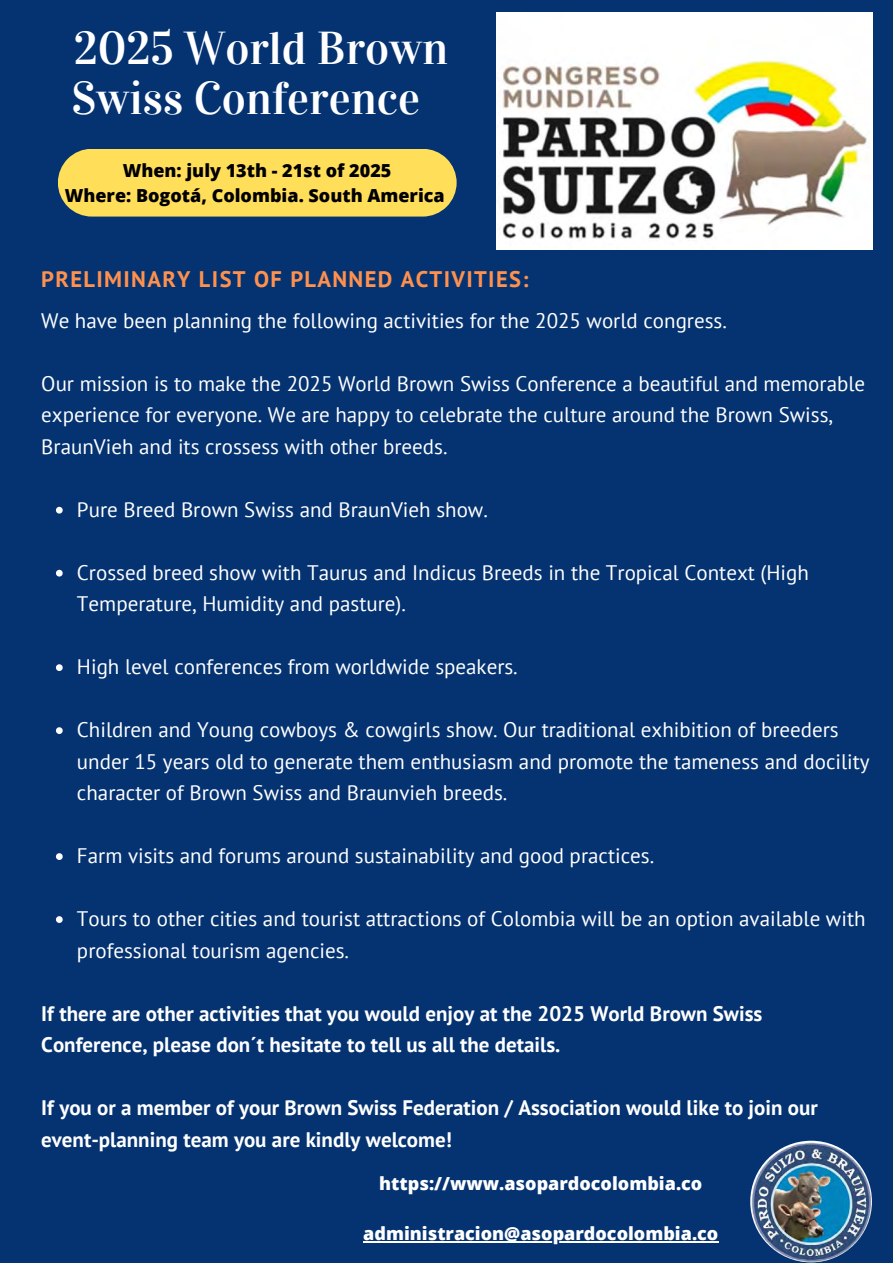
<style>
.page{position:relative;width:893px;height:1264px;background:#fff}
.page>*{position:absolute;margin:0;border:0;box-sizing:border-box;transform-origin:0 0}
.t1{font:45.9px/50.2px "Vidaloka";color:#fff}
.t2{font:700 22.5px "PT Sans";letter-spacing:.06em;color:#ff914d}
.t3{font:21px/31.5px "PT Sans";color:#fff}
.t4{font:700 21px/31.5px "PT Sans";color:#fff}
.t5{font:800 18px "Open Sans";color:#fff}
.t6{font:800 18px "Open Sans";color:#000}
</style>
<div class="page">
<div style="left:0;top:0;width:892px;height:1262px;background:#053372"></div>
<svg style="left:56px;top:507px;width:7px;height:6px"></svg>
<svg style="left:56px;top:570px;width:7px;height:6px"></svg>
<svg style="left:56px;top:664px;width:7px;height:7px"></svg>
<svg style="left:56px;top:727px;width:7px;height:7px"></svg>
<svg style="left:56px;top:853px;width:7px;height:7px"></svg>
<svg style="left:56px;top:916px;width:7px;height:6px"></svg>
<img style="left:496px;top:12px;width:376px;height:237px">
<img style="left:750px;top:1140px;width:121px;height:122px;border-radius:50%">
<div style="left:58px;top:149px;width:398px;height:67px;background:#ffde59"></div>
<hr style="left:363px;top:1240px;width:355px;height:2px;background:#fff">
<p class="t1" style="left:71px;top:24px;width:379px">2025 World Brown<br>Swiss Conference</p>
<p class="t6" style="left:123px;top:158px;width:270px">When: july 13th - 21st of 2025</p>
<p class="t6" style="left:65px;top:182px;width:381px">Where: Bogotá, Colombia. South America</p>
<p class="t2" style="left:41px;top:264px;width:488px">PRELIMINARY LIST OF PLANNED ACTIVITIES:</p>
<p class="t3" style="left:41px;top:304px;width:687px">We have been planning the following activities for the 2025 world congress.</p>
<p class="t3" style="left:41px;top:367px;width:825px">Our mission is to make the 2025 World Brown Swiss Conference a beautiful and memorable experience for everyone. We are happy to celebrate the culture around the Brown Swiss,<br>BraunVieh and its crossess with other breeds.</p>
<p class="t3" style="left:77px;top:493px;width:412px">Pure Breed Brown Swiss and BraunVieh show.</p>
<p class="t3" style="left:77px;top:556px;width:733px">Crossed breed show with Taurus and Indicus Breeds in the Tropical Context (High<br>Temperature, Humidity and pasture).</p>
<p class="t3" style="left:77px;top:651px;width:442px">High level conferences from worldwide speakers.</p>
<p class="t3" style="left:77px;top:713px;width:794px">Children and Young cowboys &amp; cowgirls show. Our traditional exhibition of breeders under 15 years old to generate them enthusiasm and promote the tameness and docility character of Brown Swiss and Braunvieh breeds.</p>
<p class="t3" style="left:77px;top:839px;width:578px">Farm visits and forums around sustainability and good practices.</p>
<p class="t3" style="left:77px;top:902px;width:790px">Tours to other cities and tourist attractions of Colombia will be an option available with professional tourism agencies.</p>
<p class="t4" style="left:41px;top:997px;width:722px">If there are other activities that you would enjoy at the 2025 World Brown Swiss<br>Conference, please don´t hesitate to tell us all the details.</p>
<p class="t4" style="left:41px;top:1091px;width:778px">If you or a member of your Brown Swiss Federation / Association would like to join our event-planning team you are kindly welcome!</p>
<p class="t5" style="left:379px;top:1171px;width:324px">https://www.asopardocolombia.co</p>
<p class="t5" style="left:363px;top:1220px;width:356px">administracion@asopardocolombia.co</p>
</div>
